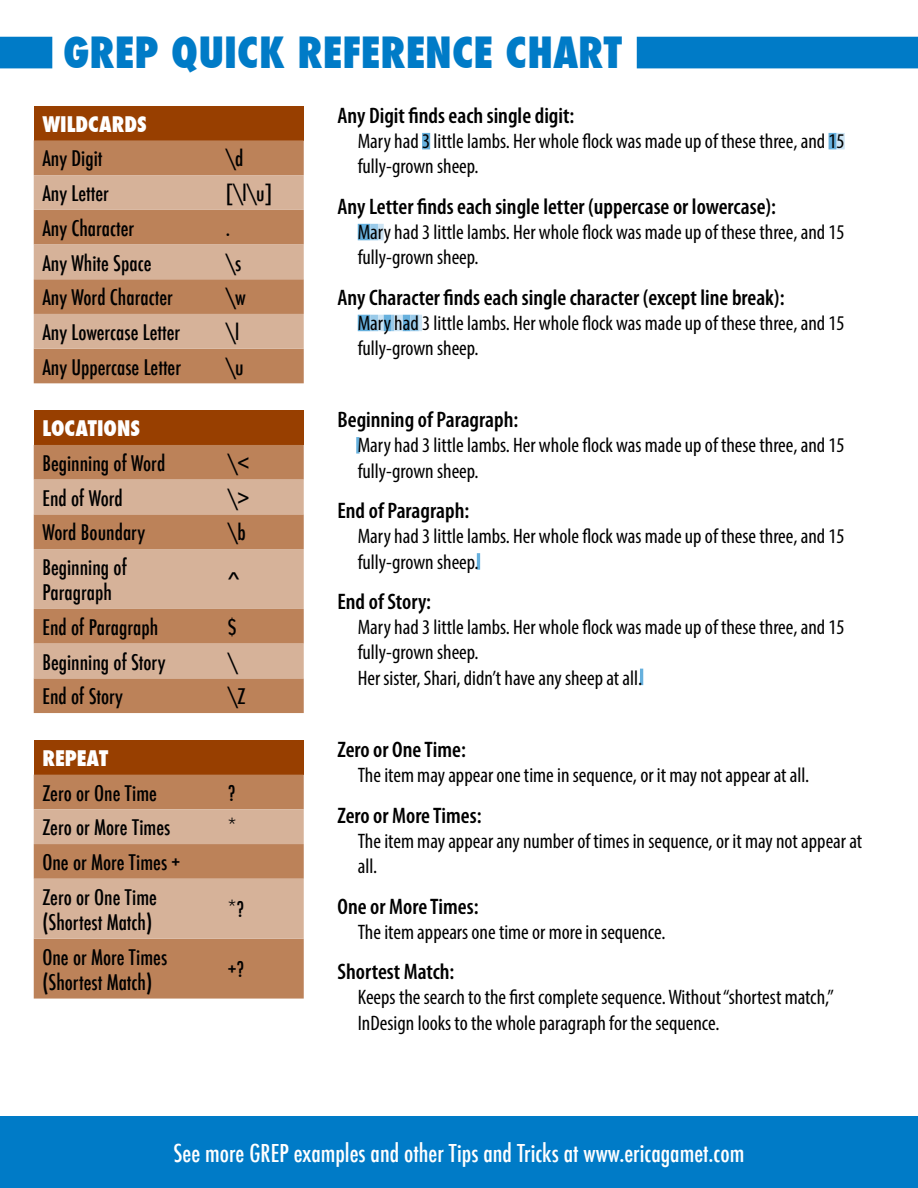
<style>
.page{position:relative;width:918px;height:1188px;background:#fff}
.page>*{position:absolute;margin:0;border:0;box-sizing:border-box;transform-origin:0 0}
.t1{font:800 condensed 42px "Futura";color:#007bc7}
.t2{font:500 condensed 24px "Futura";color:#fff}
.t3{font:600 condensed 22.5px "Myriad Pro";color:#000}
.t4{font:condensed 21px/25.2px "Myriad Pro";color:#000}
.t5{font:500 condensed 21px/25.2px "Futura";color:#000}
.t6{font:800 condensed 21px "Futura";color:#fff}
</style>
<div class="page">
<div style="left:0;top:1117px;width:918px;height:71px;background:#007bc7"></div>
<div style="left:637px;top:37px;width:281px;height:31px;background:#007bc7"></div>
<div style="left:0;top:37px;width:52px;height:31px;background:#007bc7"></div>
<hr style="left:640px;top:669px;width:3px;height:16px;background:#66b0dd">
<hr style="left:477px;top:553px;width:3px;height:17px;background:#66b0dd">
<svg style="left:356px;top:437px;width:4px;height:17px"></svg>
<div style="left:34px;top:106px;width:270px;height:34px;background:#983f00"></div>
<div style="left:34px;top:140px;width:270px;height:243px;background:#bc8259"></div>
<svg style="left:34px;top:175px;width:270px;height:174px;background:#cb9f80"></svg>
<div style="left:34px;top:410px;width:270px;height:35px;background:#983f00"></div>
<div style="left:34px;top:445px;width:270px;height:268px;background:#bc8259"></div>
<svg style="left:34px;top:480px;width:270px;height:198px;background:#cda183"></svg>
<div style="left:34px;top:740px;width:270px;height:35px;background:#983f00"></div>
<div style="left:34px;top:775px;width:270px;height:224px;background:#bc8259"></div>
<svg style="left:34px;top:809px;width:270px;height:130px;background:#cfa588"></svg>
<div style="left:422px;top:133px;width:8px;height:16px;background:#66b0dd"></div>
<div style="left:829px;top:133px;width:8px;height:16px;background:#66b0dd"></div>
<div style="left:837px;top:133px;width:8px;height:16px;background:#cce4f4"></div>
<div style="left:358px;top:224px;width:12px;height:16px;background:#66b0dd"></div>
<div style="left:370px;top:224px;width:8px;height:16px;background:#99cae9"></div>
<div style="left:378px;top:224px;width:6px;height:16px;background:#cce4f4"></div>
<div style="left:358px;top:315px;width:12px;height:16px;background:#66b0dd"></div>
<div style="left:370px;top:315px;width:8px;height:16px;background:#99cae9"></div>
<div style="left:378px;top:315px;width:6px;height:16px;background:#cce4f4"></div>
<div style="left:384px;top:315px;width:7px;height:16px;background:#66b0dd"></div>
<hr style="left:391px;top:315px;width:3px;height:16px;background:#99cae9">
<div style="left:394px;top:315px;width:9px;height:16px;background:#cce4f4"></div>
<div style="left:403px;top:315px;width:7px;height:16px;background:#66b0dd"></div>
<div style="left:410px;top:315px;width:9px;height:16px;background:#99cae9"></div>
<hr style="left:419px;top:315px;width:3px;height:16px;background:#cce4f4">
<h1 class="t1" style="left:63px;top:24px;width:561px">GREP QUICK REFERENCE CHART</h1>
<p class="t6" style="left:42px;top:110px;width:106px">WILDCARDS</p>
<p class="t5" style="left:42px;top:146px;width:62px">Any Digit</p>
<p class="t5" style="left:226px;top:146px;width:19px">\d</p>
<p class="t5" style="left:42px;top:181px;width:68px">Any Letter</p>
<p class="t5" style="left:226px;top:181px;width:48px">[\l\u]</p>
<p class="t5" style="left:42px;top:216px;width:93px">Any Character</p>
<p class="t5" style="left:226px;top:216px;width:6px">.</p>
<p class="t5" style="left:42px;top:250px;width:111px">Any White Space</p>
<p class="t5" style="left:226px;top:250px;width:17px">\s</p>
<p class="t5" style="left:42px;top:285px;width:132px">Any Word Character</p>
<p class="t5" style="left:226px;top:285px;width:22px">\w</p>
<p class="t5" style="left:42px;top:320px;width:139px">Any Lowercase Letter</p>
<p class="t5" style="left:226px;top:320px;width:15px">\l</p>
<p class="t5" style="left:42px;top:354px;width:140px">Any Uppercase Letter</p>
<p class="t5" style="left:226px;top:354px;width:19px">\u</p>
<p class="t6" style="left:42px;top:414px;width:99px">LOCATIONS</p>
<p class="t5" style="left:42px;top:451px;width:124px">Beginning of Word</p>
<p class="t5" style="left:228px;top:451px;width:23px">\&lt;</p>
<p class="t5" style="left:42px;top:485px;width:82px">End of Word</p>
<p class="t5" style="left:228px;top:485px;width:23px">\&gt;</p>
<p class="t5" style="left:42px;top:520px;width:104px">Word Boundary</p>
<p class="t5" style="left:228px;top:520px;width:19px">\b</p>
<p class="t5" style="left:42px;top:555px;width:86px">Beginning of<br>Paragraph</p>
<p class="t5" style="left:228px;top:567px;width:13px">^</p>
<p class="t5" style="left:42px;top:615px;width:117px">End of Paragraph</p>
<p class="t5" style="left:228px;top:615px;width:10px">$</p>
<p class="t5" style="left:42px;top:649px;width:125px">Beginning of Story</p>
<p class="t5" style="left:228px;top:649px;width:11px">\</p>
<p class="t5" style="left:42px;top:684px;width:82px">End of Story</p>
<p class="t5" style="left:228px;top:684px;width:19px">\Z</p>
<p class="t6" style="left:42px;top:744px;width:67px">REPEAT</p>
<p class="t5" style="left:42px;top:780px;width:116px">Zero or One Time</p>
<p class="t5" style="left:228px;top:780px;width:9px">?</p>
<p class="t5" style="left:42px;top:815px;width:129px">Zero or More Times</p>
<p class="t5" style="left:228px;top:815px;width:10px">*</p>
<p class="t5" style="left:42px;top:845px;width:139px;line-height:34.7px">One or More Times +<br>Zero or One Time</p>
<p class="t5" style="left:42px;top:910px;width:111px">(Shortest Match)</p>
<p class="t5" style="left:228px;top:897px;width:18px">*?</p>
<p class="t5" style="left:42px;top:944px;width:126px">One or More Times (Shortest Match)</p>
<p class="t5" style="left:228px;top:957px;width:18px">+?</p>
<p class="t3" style="left:338px;top:101px;width:238px">Any Digit finds each single digit:</p>
<p class="t4" style="left:358px;top:128px;width:488px">Mary had 3 little lambs. Her whole flock was made up of these three, and 15 fully-grown sheep.</p>
<p class="t3" style="left:338px;top:192px;width:440px">Any Letter finds each single letter (uppercase or lowercase):</p>
<p class="t4" style="left:358px;top:219px;width:488px">Mary had 3 little lambs. Her whole flock was made up of these three, and 15 fully-grown sheep.</p>
<p class="t3" style="left:338px;top:283px;width:449px">Any Character finds each single character (except line break):</p>
<p class="t4" style="left:358px;top:310px;width:488px">Mary had 3 little lambs. Her whole flock was made up of these three, and 15 fully-grown sheep.</p>
<p class="t3" style="left:338px;top:406px;width:182px">Beginning of Paragraph:</p>
<p class="t4" style="left:358px;top:433px;width:488px">Mary had 3 little lambs. Her whole flock was made up of these three, and 15 fully-grown sheep.</p>
<p class="t3" style="left:338px;top:497px;width:133px">End of Paragraph:</p>
<p class="t4" style="left:358px;top:524px;width:488px">Mary had 3 little lambs. Her whole flock was made up of these three, and 15 fully-grown sheep.</p>
<p class="t3" style="left:338px;top:588px;width:95px">End of Story:</p>
<p class="t4" style="left:358px;top:614px;width:488px">Mary had 3 little lambs. Her whole flock was made up of these three, and 15 fully-grown sheep.<br>Her sister, Shari, didn’t have any sheep at all.</p>
<p class="t3" style="left:338px;top:736px;width:130px">Zero or One Time:</p>
<p class="t4" style="left:358px;top:762px;width:453px">The item may appear one time in sequence, or it may not appear at all.</p>
<p class="t3" style="left:338px;top:801px;width:146px">Zero or More Times:</p>
<p class="t4" style="left:358px;top:828px;width:506px">The item may appear any number of times in sequence, or it may not appear at all.</p>
<p class="t3" style="left:338px;top:892px;width:143px">One or More Times:</p>
<p class="t4" style="left:358px;top:919px;width:309px">The item appears one time or more in sequence.</p>
<p class="t3" style="left:338px;top:958px;width:118px">Shortest Match:</p>
<p class="t4" style="left:358px;top:985px;width:478px">Keeps the search to the first complete sequence. Without “shortest match,”<br>InDesign looks to the whole paragraph for the sequence.</p>
<p class="t2" style="left:174px;top:1138px;width:572px">See more GREP examples and other Tips and Tricks at www.ericagamet.com</p>
</div>
